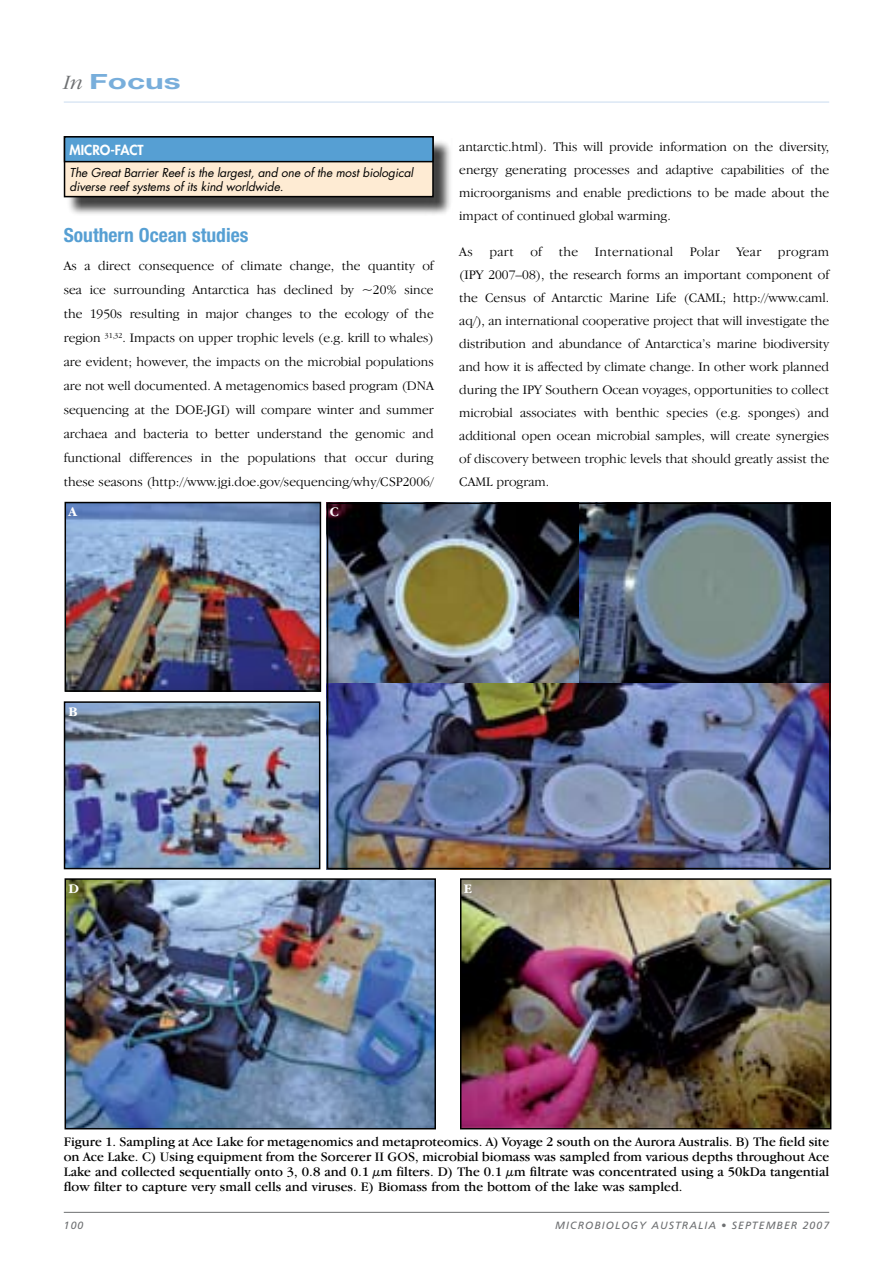
<style>
.page{position:relative;width:893px;height:1263px;background:#fff}
.page>*{position:absolute;margin:0;border:0;box-sizing:border-box;transform-origin:0 0}
.t1{font:700 21px "Helvetica Neue";color:#78aedb;scale:1.5 1}
.t2{font:700 condensed 19.5px "Helvetica Neue";color:#569fd3}
.t3{font:300 13.5px/23.1px "Garamond IT Cby BT";color:#000;text-align:justify}
.t4{font:13.5px/15px "Garamond IT Cby BT";color:#000;text-align:justify}
.t5{font:800 13.5px "Futura";color:#fff}
.t6{font:700 13.5px "Garamond IT Cby BT";color:#fff}
.t7{font:italic 12px/14.4px "Futura";letter-spacing:-.01em;color:#000}
.t8{font:italic 10.5px "Frutiger";letter-spacing:.1em;color:#6d6f71}
.s1{font-family:"Garamond IT Cby BT";font-weight:300;font-style:italic;color:#6d6f71}
</style>
<div class="page">
<hr style="left:64px;top:1212px;width:765px;height:1px;background:#6d6f71">
<hr style="left:64px;top:102px;width:765px;height:1px;background:#c9dbef">
<img style="left:68px;top:505px;width:250px;height:184px">
<div style="left:65px;top:502px;width:256px;height:190px;border:2px solid #000"></div>
<img style="left:67px;top:704px;width:250px;height:162px">
<div style="left:64px;top:701px;width:256px;height:168px;border:2px solid #000"></div>
<img style="left:330px;top:505px;width:250px;height:178px">
<img style="left:580px;top:505px;width:248px;height:178px">
<img style="left:330px;top:683px;width:498px;height:183px">
<img style="left:68px;top:881px;width:365px;height:245px">
<div style="left:65px;top:878px;width:371px;height:251px;border:2px solid #000"></div>
<img style="left:463px;top:881px;width:365px;height:245px">
<div style="left:460px;top:878px;width:371px;height:251px;border:2px solid #000"></div>
<div style="left:327px;top:502px;width:504px;height:367px;border:2px solid #000"></div>
<div style="left:66px;top:138px;width:386px;height:78px;background:#000;opacity:.75"></div>
<div style="left:65px;top:137px;width:368px;height:60px;background:#feebd3"></div>
<div style="left:64px;top:136px;width:370px;height:61px;border:2px solid #000"></div>
<div style="left:65px;top:137px;width:368px;height:25px;background:#569fd3"></div>
<div style="left:64px;top:136px;width:370px;height:26px;border:2px solid #000"></div>
<h1 class="t1" style="left:64px;top:68px;width:79px"><span class="s1">In</span> Focus</h1>
<p class="t5" style="left:70px;top:141px;width:76px">MICRO-FACT</p>
<p class="t7" style="left:70px;top:165px;width:345px">The Great Barrier Reef is the largest, and one of the most biological diverse reef systems of its kind worldwide.</p>
<h2 class="t2" style="left:64px;top:223px;width:186px">Southern Ocean studies</h2>
<p class="t3" style="left:64px;top:254px;width:371px;line-height:24px">As a direct consequence of climate change, the quantity of sea ice surrounding Antarctica has declined by ~20% since the 1950s resulting in major changes to the ecology of the region <sup>31,32</sup>. Impacts on upper trophic levels (e.g. krill to whales) are evident; however, the impacts on the microbial populations are not well documented. A metagenomics based program (DNA sequencing at the DOE-JGI) will compare winter and summer archaea and bacteria to better understand the genomic and functional differences in the populations that occur during these seasons (http://www.jgi.doe.gov/sequencing/why/CSP2006/</p>
<p class="t6" style="left:68px;top:504px;width:10px">A</p>
<p class="t6" style="left:330px;top:504px;width:11px">C</p>
<p class="t3" style="left:459px;top:135px;width:371px">antarctic.html). This will provide information on the diversity, energy generating processes and adaptive capabilities of the microorganisms and enable predictions to be made about the impact of continued global warming.</p>
<p class="t3" style="left:459px;top:240px;width:371px">As part of the International Polar Year program (IPY 2007–08), the research forms an important component of the Census of Antarctic Marine Life (CAML; http://www.caml. aq/), an international cooperative project that will investigate the distribution and abundance of Antarctica’s marine biodiversity and how it is affected by climate change. In other work planned during the IPY Southern Ocean voyages, opportunities to collect microbial associates with benthic species (e.g. sponges) and additional open ocean microbial samples, will create synergies of discovery between trophic levels that should greatly assist the CAML program.</p>
<p class="t6" style="left:68px;top:704px;width:11px">B</p>
<p class="t6" style="left:68px;top:881px;width:12px">D</p>
<p class="t6" style="left:464px;top:881px;width:10px">E</p>
<p class="t4" style="left:64px;top:1134px;width:767px">Figure 1. Sampling at Ace Lake for metagenomics and metaproteomics. A) Voyage 2 south on the Aurora Australis. B) The field site on Ace Lake. C) Using equipment from the Sorcerer II GOS, microbial biomass was sampled from various depths throughout Ace Lake and collected sequentially onto 3, 0.8 and 0.1 μm filters. D) The 0.1 μm filtrate was concentrated using a 50kDa tangential flow filter to capture very small cells and viruses. E) Biomass from the bottom of the lake was sampled.</p>
<p class="t8" style="left:64px;top:1219px;width:21px">100</p>
<p class="t8" style="left:555px;top:1219px;width:275px">MICROBIOLOGY AUSTRALIA • SEPTEMBER 2007</p>
</div>
